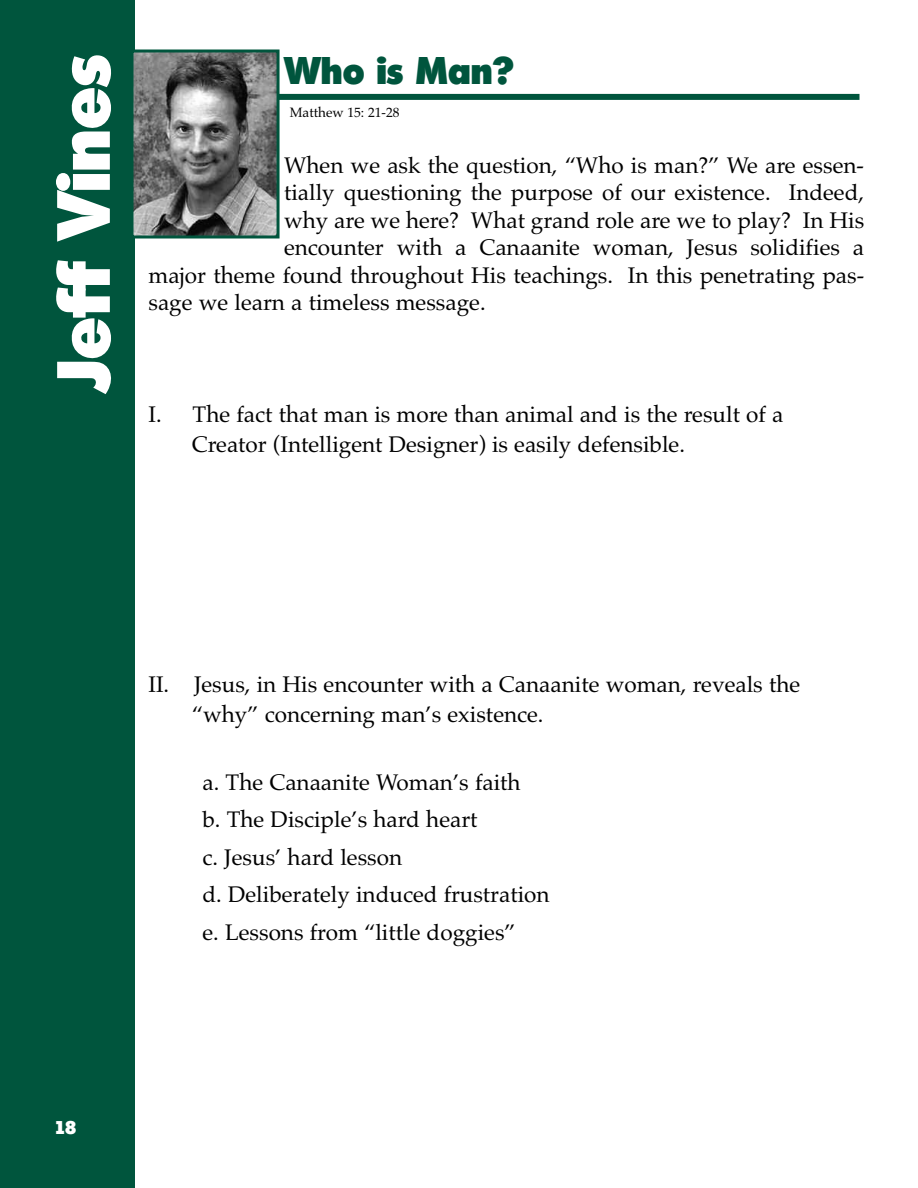
<style>
.page{position:relative;width:918px;height:1188px;background:#fff}
.page>*{position:absolute;margin:0;border:0;box-sizing:border-box;transform-origin:0 0}
.t1{font:800 73.2px "Migra";color:#fff}
.t2{font:800 37.5px "Migra";color:#00553d}
.t3{font:22.5px/37.5px "Palatino";color:#000}
.t4{font:800 18px "Migra";color:#fff}
.t5{font:13.5px "Palatino";color:#000}
</style>
<div class="page">
<div style="left:0;top:0;width:135px;height:1188px;background:#00553d"></div>
<div style="left:144px;top:94px;width:716px;height:6px;background:#00553d"></div>
<img style="left:134px;top:54px;width:142px;height:180px">
<div style="left:130px;top:50px;width:150px;height:188px;border:3px solid #00553d"></div>
<h1 class="t1" style="left:42px;top:393px;width:340px;rotate:-90deg">Jeff Vines</h1>
<h2 class="t2" style="left:284px;top:49px;width:231px">Who is Man?</h2>
<p class="t5" style="left:290px;top:105px;width:111px">Matthew 15: 21-28</p>
<p class="t3" style="left:284px;top:147px;width:582px">When we ask the question, “Who is man?” We are essen-</p>
<p class="t3" style="left:284px;top:174px;width:582px">tially questioning the purpose of our existence. Indeed,</p>
<p class="t3" style="left:284px;top:201px;width:582px">why are we here? What grand role are we to play? In His</p>
<p class="t3" style="left:284px;top:229px;width:582px">encounter with a Canaanite woman, Jesus solidifies a</p>
<p class="t3" style="left:148px;top:256px;width:717px">major theme found throughout His teachings. In this penetrating pas-</p>
<p class="t3" style="left:148px;top:284px;width:339px">sage we learn a timeless message.</p>
<p class="t3" style="left:192px;top:400px;width:593px;line-height:30px;text-indent:-43px">I. The fact that man is more than animal and is the result of a<br>Creator (Intelligent Designer) is easily defensible.</p>
<p class="t4" style="left:54px;top:1118px;width:24px">18</p>
<p class="t3" style="left:192px;top:670px;width:610px;line-height:30px;text-indent:-43px">II. Jesus, in His encounter with a Canaanite woman, reveals the “why” concerning man’s existence.</p>
<p class="t3" style="left:202px;top:763px;width:349px">a. The Canaanite Woman’s faith<br>b. The Disciple’s hard heart<br>c. Jesus’ hard lesson<br>d. Deliberately induced frustration e. Lessons from “little doggies”</p>
</div>
